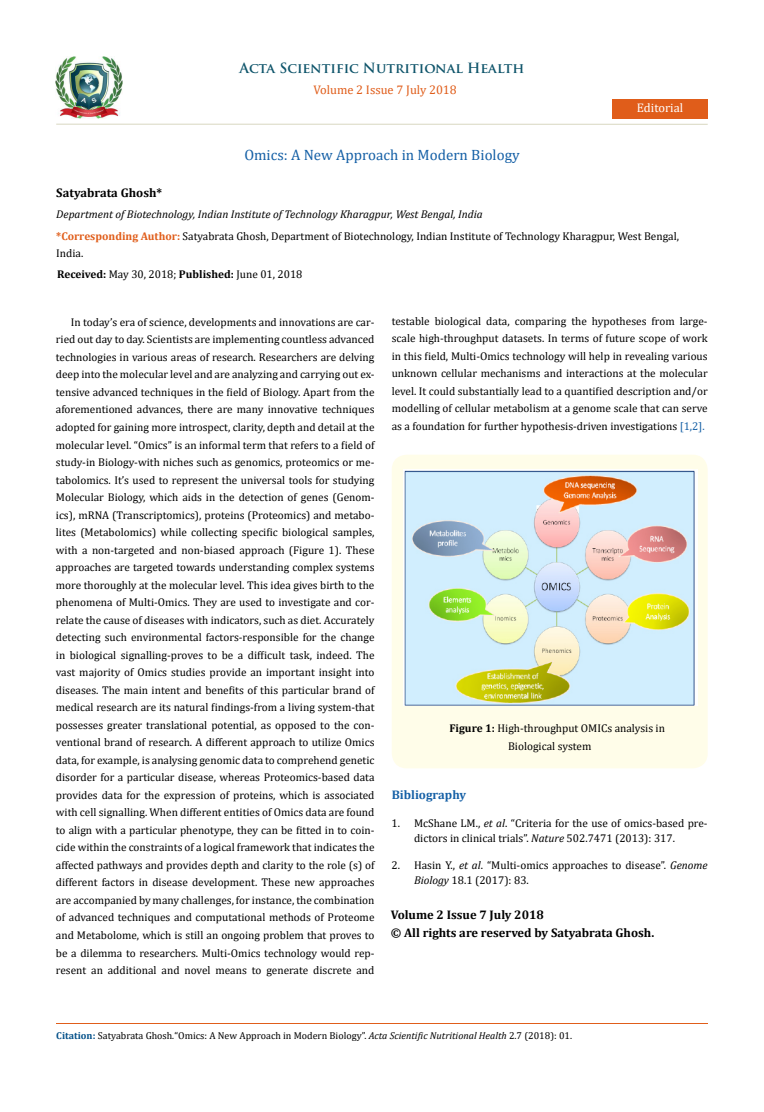
<style>
.page{position:relative;width:764px;height:1112px;background:#fff}
.page>*{position:absolute;margin:0;border:0;box-sizing:border-box;transform-origin:0 0}
.t1{font:15px "Cambria";color:#1560a6}
.t2{font:700 13.75px "Trajan Pro";color:#0e546a}
.t3{font:700 12.5px/17.5px "Cambria";color:#000}
.t4{font:12.5px "Cambria";color:#e05d1a}
.t5{font:700 12.5px "Cambria";color:#1560a6}
.t6{font:12.5px "Cambria";color:#fff}
.t7{font:11.25px/17.5px "Cambria";color:#000}
.t8{font:10px "Cambria";color:#000}
.s1{font-style:italic}
.s2{font-weight:700;color:#e05d1a}
.s3{font-weight:700}
.s4{color:#1560a6}
.s5{font-weight:700;color:#035089}
</style>
<div class="page">
<img style="left:56px;top:57px;width:66px;height:61px">
<div style="left:612px;top:99px;width:95px;height:20px;background:#e05d1a"></div>
<div style="left:392px;top:454px;width:315px;height:314px;background:#fffde9;border-radius:15px"></div>
<img style="left:403px;top:469px;width:294px;height:236px">
<hr style="left:56px;top:1023px;width:651px;height:1px;background:#e05d1a">
<hr style="left:56px;top:123px;width:651px;height:2px;background:#e0dfcd">
<p class="t2" style="left:239px;top:59px;width:287px">Acta Scientific Nutritional Health</p>
<p class="t4" style="left:313px;top:82px;width:145px">Volume 2 Issue 7 July 2018</p>
<h1 class="t1" style="left:244px;top:146px;width:277px">Omics: A New Approach in Modern Biology</h1>
<p class="t6" style="left:637px;top:100px;width:48px">Editorial</p>
<p class="t3" style="left:56px;top:183px;width:107px">Satyabrata Ghosh*</p>
<p class="t7" style="left:56px;top:202px;width:624px;line-height:22.2px"><span class="s1">Department of Biotechnology, Indian Institute of Technology Kharagpur, West Bengal, India<br></span><span class="s2">*Corresponding Author:</span> Satyabrata Ghosh, Department of Biotechnology, Indian Institute of Technology Kharagpur, West Bengal,</p>
<p class="t7" style="left:56px;top:243px;width:248px;line-height:20.2px">India.<br><span class="s3">Received:</span> May 30, 2018; <span class="s3">Published:</span> June 01, 2018</p>
<p class="t7" style="left:56px;top:313px;width:320px;text-align:justify;text-indent:15px">In today’s era of science, developments and innovations are car&shy;ried out day to day. Scientists are implementing countless advanced technologies in various areas of research. Researchers are delving deep into the molecular level and are analyzing and carrying out ex&shy;tensive advanced techniques in the field of Biology. Apart from the aforementioned advances, there are many innovative techniques adopted for gaining more introspect, clarity, depth and detail at the molecular level. “Omics” is an informal term that refers to a field of study-in Biology-with niches such as genomics, proteomics or me&shy;tabolomics. It’s used to represent the universal tools for studying Molecular Biology, which aids in the detection of genes (Genom&shy;ics), mRNA (Transcriptomics), proteins (Proteomics) and metabo&shy;lites (Metabolomics) while collecting specific biological samples, with a non-targeted and non-biased approach (Figure 1). These approaches are targeted towards understanding complex systems more thoroughly at the molecular level. This idea gives birth to the phenomena of Multi-Omics. They are used to investigate and cor&shy;relate the cause of diseases with indicators, such as diet. Accurately detecting such environmental factors-responsible for the change in biological signalling-proves to be a difficult task, indeed. The vast majority of Omics studies provide an important insight into diseases. The main intent and benefits of this particular brand of medical research are its natural findings-from a living system-that possesses greater translational potential, as opposed to the con&shy;ventional brand of research. A different approach to utilize Omics data, for example, is analysing genomic data to comprehend genetic disorder for a particular disease, whereas Proteomics-based data provides data for the expression of proteins, which is associated with cell signalling. When different entities of Omics data are found to align with a particular phenotype, they can be fitted in to coin&shy;cide within the constraints of a logical framework that indicates the affected pathways and provides depth and clarity to the role (s) of different factors in disease development. These new approaches are accompanied by many challenges, for instance, the combination of advanced techniques and computational methods of Proteome and Metabolome, which is still an ongoing problem that proves to be a dilemma to researchers. Multi-Omics technology would rep&shy;resent an additional and novel means to generate discrete and</p>
<p class="t7" style="left:392px;top:312px;width:317px;text-align:justify">testable biological data, comparing the hypotheses from large&shy;scale high-throughput datasets. In terms of future scope of work in this field, Multi-Omics technology will help in revealing various unknown cellular mechanisms and interactions at the molecular level. It could substantially lead to a quantified description and/or modelling of cellular metabolism at a genome scale that can serve as a foundation for further hypothesis-driven investigations <span class="s4">[1,2].</span></p>
<p class="t7" style="left:508px;top:719px;width:158px;text-indent:-59px"><span class="s3">Figure 1:</span> High-throughput OMICs analysis in<br>Biological system</p>
<p class="t5" style="left:392px;top:786px;width:76px">Bibliography</p>
<p class="t7" style="left:414px;top:815px;width:295px;line-height:15px;text-indent:-22px">1. McShane LM., <span class="s1">et al</span>. “Criteria for the use of omics-based pre&shy;dictors in clinical trials”. <span class="s1">Nature</span> 502.7471 (2013): 317.</p>
<p class="t7" style="left:414px;top:857px;width:295px;line-height:15px;text-indent:-22px">2. Hasin Y., <span class="s1">et al</span>. “Multi-omics approaches to disease”. <span class="s1">Genome<br>Biology</span> 18.1 (2017): 83.</p>
<p class="t3" style="left:391px;top:905px;width:265px">Volume 2 Issue 7 July 2018<br>© All rights are reserved by Satyabrata Ghosh.</p>
<p class="t8" style="left:56px;top:1029px;width:517px"><span class="s5">Citation:</span> Satyabrata Ghosh<span class="s1">.</span>“Omics: A New Approach in Modern Biology”. <span class="s1">Acta Scientific Nutritional Health</span> 2.7 (2018): 01.</p>
</div>
